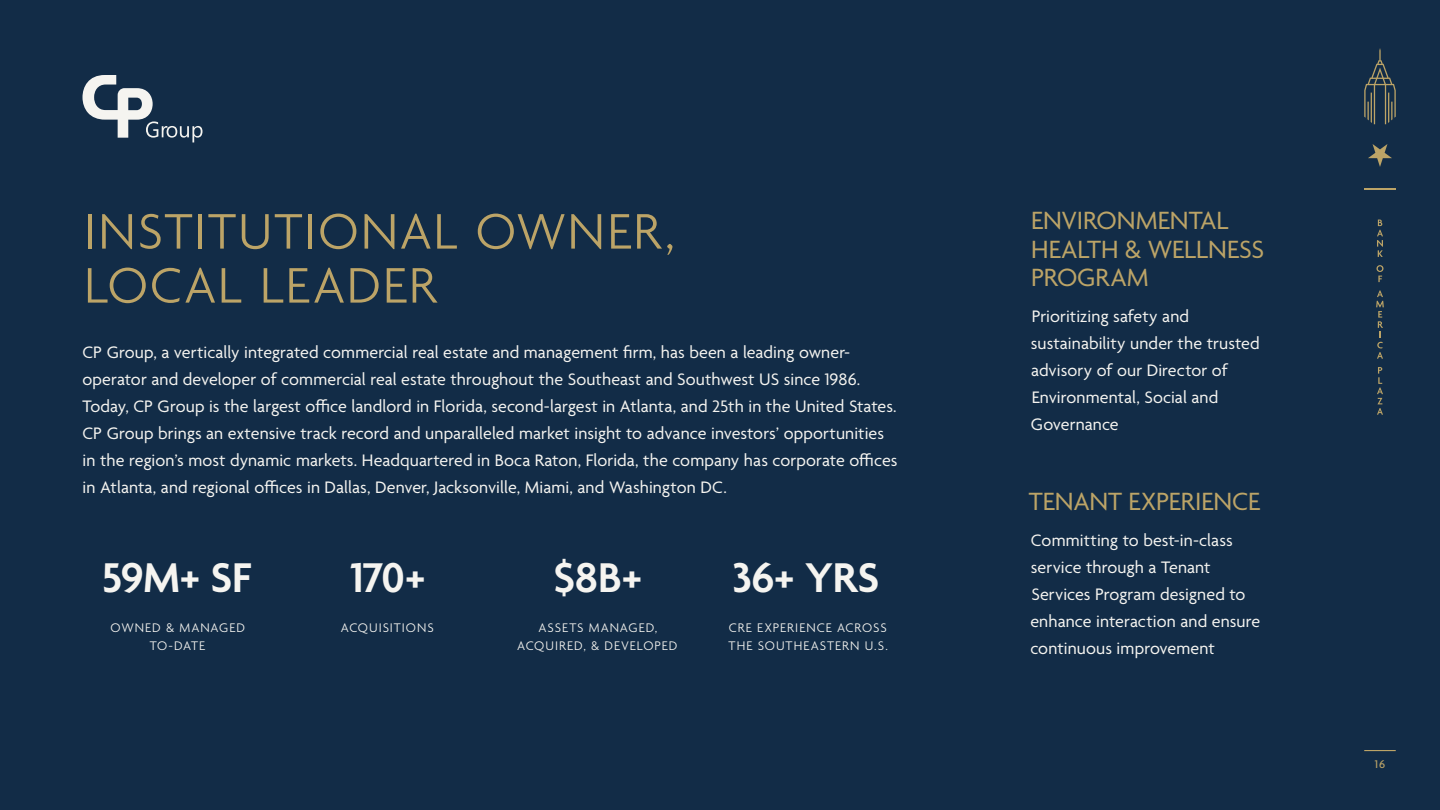
<style>
.page{position:relative;width:1440px;height:810px;background:#122c47}
.page>*{position:absolute;margin:0;border:0;box-sizing:border-box;transform-origin:0 0}
.t1{font:300 54px/54px "Agenda";letter-spacing:.035em;color:#bca467}
.t2{font:600 45px "Agenda";letter-spacing:-.015em;color:#f5f4f0}
.t3{font:27px/28.5px "Agenda";letter-spacing:-.005em;color:#bca467}
.t4{font:18px/27px "Agenda";letter-spacing:.005em;color:#f5f4f0}
.t5{font:300 13.5px/18px "Agenda";letter-spacing:.07em;color:#f5f4f0;text-align:center}
.t6{font:500 12px "Agenda";color:#bca467}
</style>
<div class="page">
<svg style="left:83px;top:75px;width:120px;height:67px"></svg>
<svg style="left:1364px;top:48px;width:32px;height:76px"></svg>
<hr style="left:1364px;top:188px;width:32px;height:2px;background:#bca467">
<svg style="left:1377px;top:220px;width:6px;height:37px"></svg>
<svg style="left:1376px;top:265px;width:7px;height:17px"></svg>
<svg style="left:1376px;top:290px;width:8px;height:69px"></svg>
<svg style="left:1377px;top:367px;width:6px;height:48px"></svg>
<svg style="left:1368px;top:144px;width:24px;height:23px"></svg>
<hr style="left:1364px;top:750px;width:32px;height:1px;background:#bca467">
<h1 class="t1" style="left:84px;top:208px;width:592px">INSTITUTIONAL OWNER,<br>LOCAL LEADER</h1>
<p class="t4" style="left:82px;top:340px;width:816px">CP Group, a vertically integrated commercial real estate and management firm, has been a leading owner&shy;operator and developer of commercial real estate throughout the Southeast and Southwest US since 1986.<br>Today, CP Group is the largest office landlord in Florida, second-largest in Atlanta, and 25th in the United States.<br>CP Group brings an extensive track record and unparalleled market insight to advance investors’ opportunities in the region’s most dynamic markets. Headquartered in Boca Raton, Florida, the company has corporate offices in Atlanta, and regional offices in Dallas, Denver, Jacksonville, Miami, and Washington DC.</p>
<h2 class="t2" style="left:101px;top:554px;width:151px">59M+ SF</h2>
<h2 class="t2" style="left:350px;top:554px;width:77px">170+</h2>
<h2 class="t2" style="left:554px;top:554px;width:90px">$8B+</h2>
<h2 class="t2" style="left:732px;top:554px;width:149px">36+ YRS</h2>
<p class="t5" style="left:111px;top:620px;width:136px">OWNED &amp; MANAGED<br>TO-DATE</p>
<p class="t5" style="left:729px;top:620px;width:161px;text-align:left">CRE EXPERIENCE ACROSS<br>THE SOUTHEASTERN U.S.</p>
<p class="t5" style="left:341px;top:620px;width:94px">ACQUISITIONS</p>
<p class="t5" style="left:517px;top:620px;width:162px">ASSETS MANAGED,<br>ACQUIRED, &amp; DEVELOPED</p>
<h3 class="t3" style="left:1031px;top:208px;width:235px">ENVIRONMENTAL<br>HEALTH &amp; WELLNESS<br>PROGRAM</h3>
<p class="t4" style="left:1031px;top:304px;width:230px">Prioritizing safety and sustainability under the trusted advisory of our Director of<br>Environmental, Social and<br>Governance</p>
<h3 class="t3" style="left:1029px;top:489px;width:233px">TENANT EXPERIENCE</h3>
<p class="t4" style="left:1030px;top:528px;width:231px">Committing to best-in-class service through a Tenant<br>Services Program designed to enhance interaction and ensure continuous improvement</p>
<p class="t6" style="left:1375px;top:757px;width:12px">16</p>
</div>
